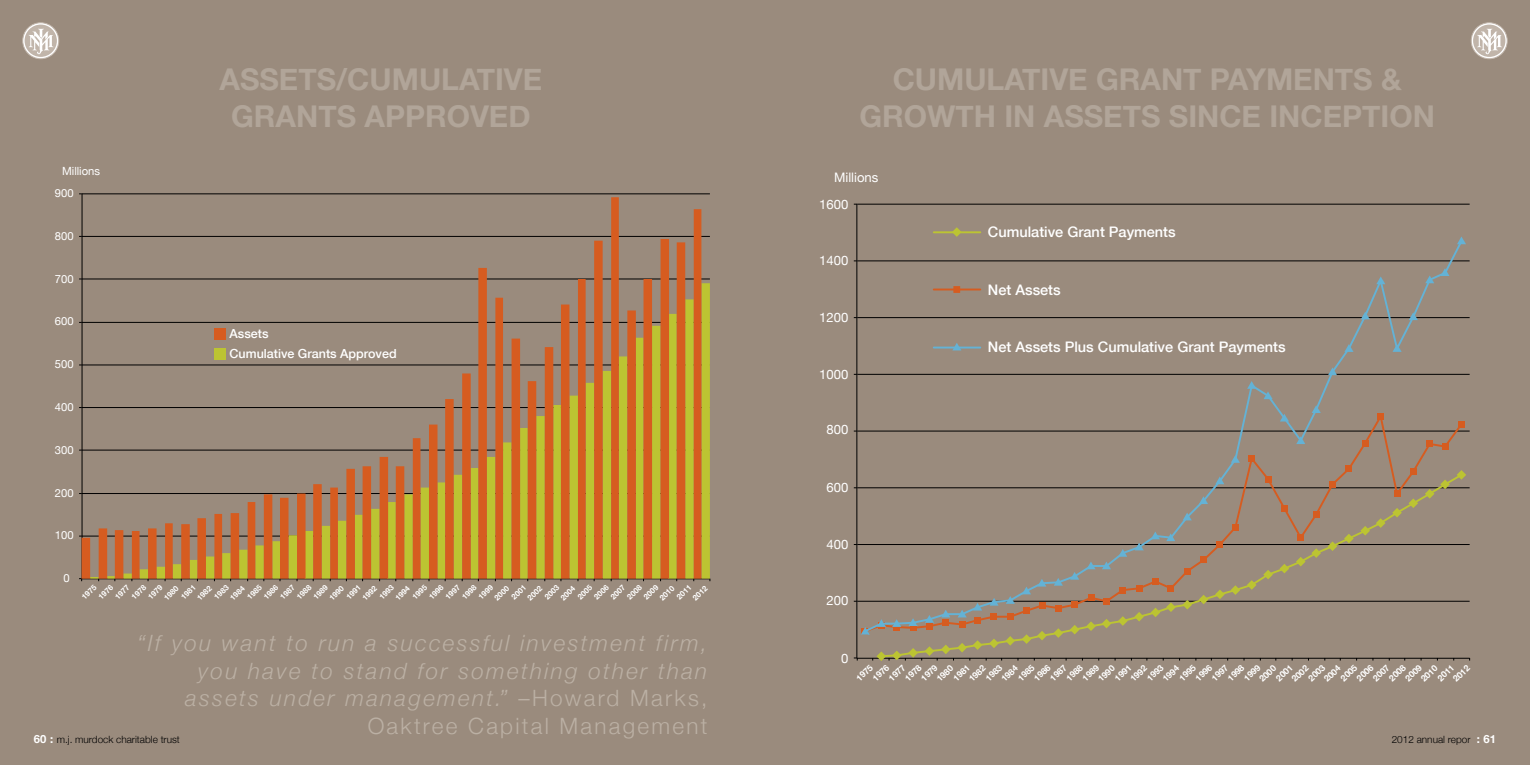
<style>
.page{position:relative;width:1530px;height:765px;background:#9a8b7d}
.page>*{position:absolute;margin:0;border:0;box-sizing:border-box;transform-origin:0 0}
.t1{font:700 30px/37.5px "Helvetica Neue";color:#b1a599;text-align:center}
.t2{font:italic 300 22.5px/27.5px "Helvetica Neue";letter-spacing:.1em;color:#bbb0a4;text-align:right}
.t3{font:500 14.5px "Helvetica Neue";color:#fff}
.t4{font:13.12px "Helvetica Neue";color:#fff}
.t5{font:500 12.5px "Helvetica Neue";color:#fff}
.t6{font:11.25px "Helvetica Neue";color:#fff}
.t7{font:300 10px "Helvetica Neue";color:#000}
.t8{font:700 8.75px "Helvetica Neue";color:#fff}
.t9{font:700 7.62px "Helvetica Neue";color:#fff}
.s1{font-style:normal}
.s2{font-weight:700;font-size:11.25px;color:#fff}
.s3{color:#9a8b7d}
</style>
<div class="page">
<svg style="left:1471px;top:23px;width:36px;height:36px"></svg>
<div style="left:1471px;top:22px;width:37px;height:37px;border:1px solid #c1b5aa;border-radius:50%"></div>
<div style="left:1473px;top:25px;width:32px;height:32px;background:#c1b5aa;border-radius:50%"></div>
<svg style="left:1477px;top:29px;width:25px;height:25px"></svg>
<hr style="left:857px;top:431px;width:613px;height:1px;background:#000">
<hr style="left:857px;top:374px;width:613px;height:1px;background:#000">
<hr style="left:857px;top:317px;width:613px;height:1px;background:#000">
<hr style="left:857px;top:260px;width:613px;height:1px;background:#000">
<hr style="left:857px;top:204px;width:613px;height:1px;background:#000">
<hr style="left:856px;top:204px;width:1px;height:454px;background:#000">
<hr style="left:934px;top:231px;width:46px;height:2px;background:#bcc432">
<svg style="left:952px;top:227px;width:10px;height:10px"></svg>
<div style="left:1458px;top:421px;width:7px;height:7px;background:#d65c20"></div>
<svg style="left:862px;top:244px;width:602px;height:226px"></svg>
<svg style="left:1457px;top:237px;width:9px;height:7px"></svg>
<svg style="left:1441px;top:268px;width:8px;height:8px"></svg>
<svg style="left:1425px;top:276px;width:9px;height:7px"></svg>
<svg style="left:1376px;top:276px;width:9px;height:8px"></svg>
<svg style="left:1409px;top:312px;width:9px;height:8px"></svg>
<svg style="left:1361px;top:312px;width:9px;height:7px"></svg>
<svg style="left:1344px;top:344px;width:9px;height:8px"></svg>
<svg style="left:1328px;top:367px;width:9px;height:8px"></svg>
<svg style="left:1312px;top:405px;width:9px;height:8px"></svg>
<svg style="left:1280px;top:414px;width:9px;height:8px"></svg>
<svg style="left:1296px;top:436px;width:9px;height:8px"></svg>
<svg style="left:1264px;top:391px;width:8px;height:8px"></svg>
<svg style="left:1247px;top:381px;width:9px;height:8px"></svg>
<svg style="left:1231px;top:455px;width:9px;height:8px"></svg>
<svg style="left:854px;top:470px;width:616px;height:191px"></svg>
<svg style="left:1393px;top:344px;width:8px;height:8px"></svg>
<svg style="left:23px;top:23px;width:36px;height:36px"></svg>
<div style="left:22px;top:22px;width:37px;height:37px;border:1px solid #c1b5aa;border-radius:50%"></div>
<div style="left:25px;top:25px;width:32px;height:32px;background:#c1b5aa;border-radius:50%"></div>
<svg style="left:29px;top:29px;width:24px;height:25px"></svg>
<hr style="left:82px;top:279px;width:628px;height:1px;background:#000">
<hr style="left:82px;top:236px;width:628px;height:1px;background:#000">
<hr style="left:82px;top:193px;width:628px;height:1px;background:#000">
<hr style="left:82px;top:194px;width:1px;height:385px;background:#000">
<svg style="left:82px;top:197px;width:619px;height:382px"></svg>
<p class="t6" style="left:62px;top:164px;width:40px">Millions</p>
<p class="t6" style="left:55px;top:186px;width:20px">900</p>
<p class="t6" style="left:55px;top:229px;width:20px">800</p>
<p class="t6" style="left:55px;top:272px;width:20px">700</p>
<p class="t6" style="left:55px;top:315px;width:20px">600</p>
<p class="t6" style="left:55px;top:358px;width:20px">500</p>
<p class="t6" style="left:55px;top:400px;width:20px">400</p>
<p class="t6" style="left:55px;top:443px;width:20px">300</p>
<p class="t6" style="left:55px;top:486px;width:20px">200</p>
<p class="t6" style="left:55px;top:529px;width:20px">100</p>
<h1 class="t1" style="left:219px;top:59px;width:324px">ASSETS/CUMULATIVE<br>GRANTS APPROVED</h1>
<h3 class="t5" style="left:230px;top:326px;width:40px">Assets</h3>
<h3 class="t5" style="left:230px;top:347px;width:169px">Cumulative Grants Approved</h3>
<p class="t6" style="left:64px;top:572px;width:8px">0</p>
<p class="t9" style="left:80px;top:595px;width:19px;rotate:-44deg">1975</p>
<p class="t9" style="left:96px;top:595px;width:19px;rotate:-44deg">1976</p>
<p class="t9" style="left:113px;top:595px;width:19px;rotate:-44deg">1977</p>
<p class="t9" style="left:129px;top:595px;width:19px;rotate:-44deg">1978</p>
<p class="t9" style="left:146px;top:595px;width:19px;rotate:-44deg">1979</p>
<p class="t9" style="left:162px;top:595px;width:19px;rotate:-44deg">1980</p>
<p class="t9" style="left:179px;top:595px;width:19px;rotate:-44deg">1981</p>
<p class="t9" style="left:195px;top:595px;width:19px;rotate:-44deg">1982</p>
<p class="t9" style="left:212px;top:595px;width:19px;rotate:-44deg">1983</p>
<p class="t9" style="left:228px;top:595px;width:19px;rotate:-44deg">1984</p>
<p class="t9" style="left:245px;top:595px;width:19px;rotate:-44deg">1985</p>
<p class="t9" style="left:262px;top:595px;width:19px;rotate:-44deg">1986</p>
<p class="t9" style="left:278px;top:595px;width:19px;rotate:-44deg">1987</p>
<p class="t9" style="left:295px;top:595px;width:19px;rotate:-44deg">1988</p>
<p class="t9" style="left:311px;top:595px;width:19px;rotate:-44deg">1989</p>
<p class="t9" style="left:327px;top:595px;width:19px;rotate:-44deg">1990</p>
<p class="t9" style="left:344px;top:595px;width:19px;rotate:-44deg">1991</p>
<p class="t9" style="left:360px;top:595px;width:19px;rotate:-44deg">1992</p>
<p class="t9" style="left:377px;top:595px;width:19px;rotate:-44deg">1993</p>
<p class="t9" style="left:393px;top:595px;width:19px;rotate:-44deg">1994</p>
<p class="t9" style="left:410px;top:595px;width:19px;rotate:-44deg">1995</p>
<p class="t9" style="left:427px;top:595px;width:19px;rotate:-44deg">1996</p>
<p class="t9" style="left:443px;top:595px;width:19px;rotate:-44deg">1997</p>
<p class="t9" style="left:460px;top:595px;width:19px;rotate:-44deg">1998</p>
<p class="t9" style="left:476px;top:595px;width:19px;rotate:-44deg">1999</p>
<p class="t9" style="left:492px;top:595px;width:19px;rotate:-44deg">2000</p>
<p class="t9" style="left:509px;top:595px;width:19px;rotate:-44deg">2001</p>
<p class="t9" style="left:525px;top:595px;width:19px;rotate:-44deg">2002</p>
<p class="t9" style="left:543px;top:595px;width:19px;rotate:-44deg">2003</p>
<p class="t9" style="left:559px;top:595px;width:19px;rotate:-44deg">2004</p>
<p class="t9" style="left:576px;top:595px;width:19px;rotate:-44deg">2005</p>
<p class="t9" style="left:592px;top:595px;width:19px;rotate:-44deg">2006</p>
<p class="t9" style="left:609px;top:595px;width:19px;rotate:-44deg">2007</p>
<p class="t9" style="left:625px;top:595px;width:19px;rotate:-44deg">2008</p>
<p class="t9" style="left:642px;top:595px;width:19px;rotate:-44deg">2009</p>
<p class="t9" style="left:658px;top:595px;width:19px;rotate:-44deg">2010</p>
<p class="t9" style="left:675px;top:595px;width:19px;rotate:-44deg">2011</p>
<p class="t9" style="left:691px;top:595px;width:19px;rotate:-44deg">2012</p>
<h2 class="t2" style="left:137px;top:629px;width:572px">“If you want to run a successful investment firm, you have to stand for something other than assets under management.” <span class="s1">–Howard Marks, Oaktree Capital Management</span></h2>
<p class="t7" style="left:34px;top:733px;width:148px"><span class="s2">60 :</span> m.j. murdock charitable trust</p>
<h1 class="t1" style="left:859px;top:59px;width:577px">CUMULATIVE GRANT PAYMENTS &amp;<br>GROWTH IN ASSETS SINCE INCEPTION</h1>
<h3 class="t4" style="left:834px;top:170px;width:46px">Millions</h3>
<h3 class="t4" style="left:819px;top:197px;width:31px">1600</h3>
<h3 class="t4" style="left:819px;top:253px;width:31px">1400</h3>
<h3 class="t4" style="left:819px;top:310px;width:31px">1200</h3>
<h3 class="t4" style="left:819px;top:366px;width:31px">1000</h3>
<h3 class="t4" style="left:827px;top:422px;width:23px">800</h3>
<h3 class="t4" style="left:827px;top:480px;width:23px">600</h3>
<h3 class="t4" style="left:827px;top:536px;width:23px">400</h3>
<h3 class="t4" style="left:827px;top:593px;width:23px">200</h3>
<h3 class="t3" style="left:988px;top:223px;width:189px">Cumulative Grant Payments</h3>
<h3 class="t3" style="left:988px;top:281px;width:74px">Net Assets</h3>
<h3 class="t3" style="left:988px;top:338px;width:299px">Net Assets Plus Cumulative Grant Payments</h3>
<h3 class="t4" style="left:841px;top:651px;width:9px">0</h3>
<p class="t8" style="left:1371px;top:676px;width:21px;rotate:-44deg">2007</p>
<p class="t8" style="left:1387px;top:676px;width:21px;rotate:-44deg">2008</p>
<p class="t8" style="left:1160px;top:676px;width:21px;rotate:-44deg">1994</p>
<p class="t8" style="left:1177px;top:676px;width:21px;rotate:-44deg">1995</p>
<p class="t8" style="left:1193px;top:676px;width:21px;rotate:-44deg">1996</p>
<p class="t8" style="left:1209px;top:676px;width:21px;rotate:-44deg">1997</p>
<p class="t8" style="left:1225px;top:676px;width:21px;rotate:-44deg">1998</p>
<p class="t8" style="left:1241px;top:676px;width:21px;rotate:-44deg">1999</p>
<p class="t8" style="left:1257px;top:676px;width:21px;rotate:-44deg">2000</p>
<p class="t8" style="left:1274px;top:676px;width:21px;rotate:-44deg">2001</p>
<p class="t8" style="left:1289px;top:676px;width:21px;rotate:-44deg">2002</p>
<p class="t8" style="left:1306px;top:676px;width:21px;rotate:-44deg">2003</p>
<p class="t8" style="left:1403px;top:676px;width:21px;rotate:-44deg">2009</p>
<p class="t8" style="left:999px;top:676px;width:21px;rotate:-44deg">1984</p>
<p class="t8" style="left:1015px;top:676px;width:21px;rotate:-44deg">1985</p>
<p class="t8" style="left:1032px;top:676px;width:21px;rotate:-44deg">1986</p>
<p class="t8" style="left:1048px;top:676px;width:21px;rotate:-44deg">1987</p>
<p class="t8" style="left:1064px;top:676px;width:21px;rotate:-44deg">1988</p>
<p class="t8" style="left:1080px;top:676px;width:21px;rotate:-44deg">1989</p>
<p class="t8" style="left:1354px;top:676px;width:21px;rotate:-44deg">2006</p>
<p class="t8" style="left:1096px;top:676px;width:21px;rotate:-44deg">1990</p>
<p class="t8" style="left:1112px;top:676px;width:21px;rotate:-44deg">1991</p>
<p class="t8" style="left:1128px;top:676px;width:21px;rotate:-44deg">1992</p>
<p class="t8" style="left:1145px;top:676px;width:21px;rotate:-44deg">1993</p>
<p class="t8" style="left:854px;top:676px;width:21px;rotate:-44deg">1975</p>
<p class="t8" style="left:870px;top:676px;width:21px;rotate:-44deg">1976</p>
<p class="t8" style="left:886px;top:676px;width:21px;rotate:-44deg">1977</p>
<p class="t8" style="left:902px;top:676px;width:21px;rotate:-44deg">1978</p>
<p class="t8" style="left:919px;top:676px;width:21px;rotate:-44deg">1979</p>
<p class="t8" style="left:934px;top:676px;width:21px;rotate:-44deg">1980</p>
<p class="t8" style="left:951px;top:676px;width:21px;rotate:-44deg">1981</p>
<p class="t8" style="left:966px;top:676px;width:21px;rotate:-44deg">1982</p>
<p class="t8" style="left:983px;top:676px;width:21px;rotate:-44deg">1983</p>
<p class="t8" style="left:1322px;top:676px;width:21px;rotate:-44deg">2004</p>
<p class="t8" style="left:1338px;top:676px;width:21px;rotate:-44deg">2005</p>
<p class="t8" style="left:1418px;top:676px;width:21px;rotate:-44deg">2010</p>
<p class="t8" style="left:1435px;top:676px;width:21px;rotate:-44deg">2011</p>
<p class="t8" style="left:1451px;top:676px;width:21px;rotate:-44deg">2012</p>
<p class="t7" style="left:1392px;top:733px;width:106px">2012 annual repor<span class="s3">t</span> <span class="s2">: 61</span></p>
</div>
